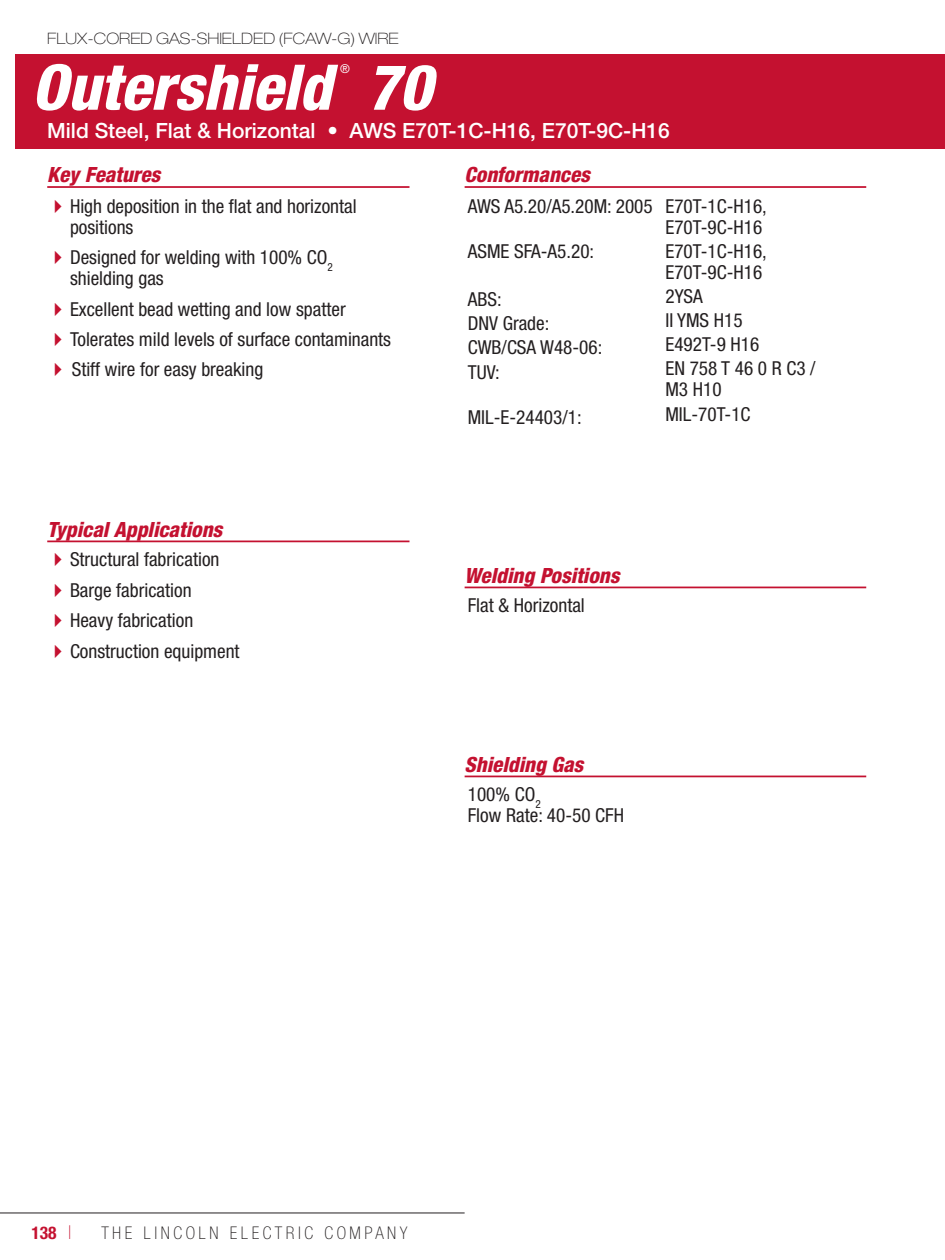
<style>
.page{position:relative;width:945px;height:1260px;background:#fff}
.page>*{position:absolute;margin:0;border:0;box-sizing:border-box;transform-origin:0 0}
.t1{font:italic 800 condensed 63px "Helvetica Neue";color:#fff}
.t2{font:italic 800 condensed 21px "Helvetica Neue";color:#c41130}
.t3{font:500 21px "Helvetica Neue LT Std";color:#fff}
.t4{font:condensed 19.25px/24.2px "Helvetica Neue";color:#231f20}
.t5{font:100 condensed 17.5px "Helvetica Neue";letter-spacing:.2em;color:#231f20}
.t6{font:700 condensed 17.5px "Helvetica Neue";color:#c41130}
.t7{font:100 expanded 15.75px "Helvetica Neue";color:#231f20}
.t8{font:condensed 12.25px "Helvetica Neue";color:#fff}
.s1{font-weight:100;font-size:26.25px}
</style>
<div class="page">
<div style="left:16px;top:54px;width:929px;height:95px;background:#c41130"></div>
<hr style="left:0;top:1213px;width:465px;height:1px;background:#231f20">
<hr style="left:465px;top:587px;width:401px;height:1px;background:#c41130">
<hr style="left:47px;top:541px;width:363px;height:1px;background:#c41130">
<hr style="left:465px;top:186px;width:401px;height:2px;background:#c41130">
<hr style="left:465px;top:776px;width:401px;height:1px;background:#c41130">
<hr style="left:47px;top:186px;width:363px;height:2px;background:#c41130">
<p class="t7" style="left:47px;top:33px;width:353px">FLUX-CORED GAS-SHIELDED (FCAW-G) WIRE</p>
<h1 class="t1" style="left:32px;top:65px;width:301px">Outershield</h1>
<p class="t8" style="left:340px;top:64px;width:11px">®</p>
<h1 class="t1" style="left:366px;top:65px;width:67px">70</h1>
<p class="t3" style="left:47px;top:119px;width:624px">Mild Steel, Flat &amp; Horizontal • AWS E70T-1C-H16, E70T-9C-H16</p>
<p class="t2" style="left:47px;top:167px;width:115px">Key Features</p>
<p class="t4" style="left:468px;top:195px;width:186px">AWS A5.20/A5.20M: 2005</p>
<p class="t4" style="left:468px;top:241px;width:128px">ASME SFA-A5.20:</p>
<p class="t4" style="left:468px;top:289px;width:136px">ABS:<br>DNV Grade:<br>CWB/CSA W48-06:<br>TUV:</p>
<p class="t4" style="left:468px;top:406px;width:115px">MIL-E-24403/1:</p>
<p class="t2" style="left:465px;top:167px;width:127px">Conformances</p>
<p class="t4" style="left:665px;top:197px;width:103px;line-height:21px">E70T-1C-H16,<br>E70T-9C-H16</p>
<p class="t4" style="left:665px;top:242px;width:103px;line-height:21px">E70T-1C-H16,<br>E70T-9C-H16</p>
<p class="t4" style="left:665px;top:286px;width:152px">2YSA<br>II YMS H15<br>E492T-9 H16<br>EN 758 T 46 0 R C3 /</p>
<p class="t4" style="left:665px;top:379px;width:87px">M3 H10<br>MIL-70T-1C</p>
<p class="t4" style="left:70px;top:197px;width:288px;line-height:21px">High deposition in the flat and horizontal positions</p>
<p class="t4" style="left:70px;top:248px;width:264px;line-height:21px">Designed for welding with 100% CO<sub>2 </sub>shielding gas</p>
<p class="t4" style="left:70px;top:295px;width:323px;line-height:30.4px">Excellent bead wetting and low spatter<br>Tolerates mild levels of surface contaminants<br>Stiff wire for easy breaking</p>
<p class="t2" style="left:47px;top:522px;width:177px">Typical Applications</p>
<p class="t4" style="left:70px;top:546px;width:171px;line-height:30.4px">Structural fabrication<br>Barge fabrication<br>Heavy fabrication<br>Construction equipment</p>
<p class="t2" style="left:465px;top:568px;width:156px">Welding Positions</p>
<p class="t4" style="left:468px;top:595px;width:119px">Flat &amp; Horizontal</p>
<p class="t2" style="left:465px;top:757px;width:120px">Shielding Gas</p>
<p class="t4" style="left:468px;top:786px;width:158px;line-height:21px">100% CO<sub>2<br></sub>Flow Rate: 40-50 CFH</p>
<p class="t6" style="left:32px;top:1226px;width:41px">138 <span class="s1">ı</span></p>
<p class="t5" style="left:101px;top:1226px;width:308px">THE LINCOLN ELECTRIC COMPANY</p>
</div>
